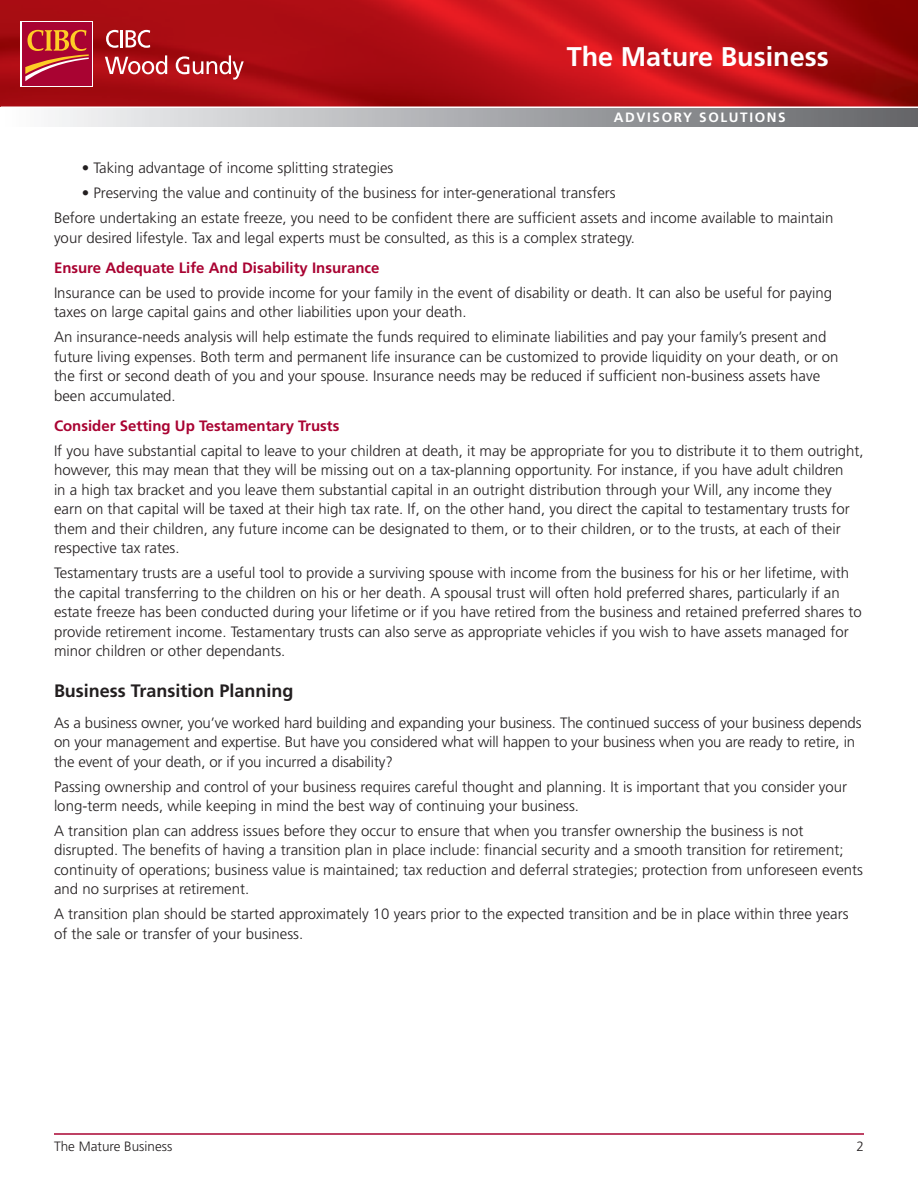
<style>
.page{position:relative;width:918px;height:1188px;background:#fff}
.page>*{position:absolute;margin:0;border:0;box-sizing:border-box;transform-origin:0 0}
.t1{font:700 27px "Frutiger LT Std";color:#fff}
.B-Heading{font:700 18px "Frutiger LT Std";color:#231f20}
.Body_Text{font:300 15px/19.5px "Frutiger LT Std";color:#231f20}
.First_body_text_afte{font:300 15px/19.5px "Frutiger LT Std";color:#231f20}
.bullet_text{font:300 15px "Frutiger LT Std";color:#231f20}
.C-Heading{font:700 15px "Frutiger LT Std";color:#a90332}
.t2{font:300 13.5px "Frutiger LT Std";color:#231f20}
.t3{font:700 13.5px "Frutiger LT Std";letter-spacing:.12em;color:#fff}
</style>
<div class="page">
<img style="left:0;top:0;width:918px;height:107px">
<div style="left:21px;top:21px;width:72px;height:66px;background:#a90332"></div>
<svg style="left:25px;top:30px;width:64px;height:51px"></svg>
<svg style="left:106px;top:30px;width:44px;height:18px"></svg>
<svg style="left:105px;top:55px;width:62px;height:19px"></svg>
<svg style="left:176px;top:55px;width:68px;height:25px"></svg>
<div style="left:1px;top:108px;width:917px;height:18px;background:linear-gradient(to right,#fbfcfd,#626367)"></div>
<hr style="left:1px;top:106px;width:917px;height:2px;background:#fff">
<hr style="left:54px;top:1133px;width:810px;height:2px;background:#a90332">
<h1 class="t1" style="left:567px;top:41px;width:264px">The Mature Business</h1>
<p class="t3" style="left:614px;top:109px;width:173px">ADVISORY SOLUTIONS</p>
<p class="bullet_text" style="left:82px;top:160px;width:313px">• Taking advantage of income splitting strategies</p>
<p class="bullet_text" style="left:82px;top:184px;width:535px">• Preserving the value and continuity of the business for inter-generational transfers</p>
<p class="Body_Text" style="left:54px;top:208px;width:781px">Before undertaking an estate freeze, you need to be confident there are sufficient assets and income available to maintain your desired lifestyle. Tax and legal experts must be consulted, as this is a complex strategy.</p>
<p class="C-Heading" style="left:54px;top:259px;width:327px">Ensure Adequate Life And Disability Insurance</p>
<p class="First_body_text_afte" style="left:54px;top:283px;width:780px">Insurance can be used to provide income for your family in the event of disability or death. It can also be useful for paying taxes on large capital gains and other liabilities upon your death.</p>
<p class="Body_Text" style="left:54px;top:327px;width:786px">An insurance-needs analysis will help estimate the funds required to eliminate liabilities and pay your family’s present and future living expenses. Both term and permanent life insurance can be customized to provide liquidity on your death, or on the first or second death of you and your spouse. Insurance needs may be reduced if sufficient non-business assets have been accumulated.</p>
<p class="C-Heading" style="left:54px;top:417px;width:287px">Consider Setting Up Testamentary Trusts</p>
<p class="First_body_text_afte" style="left:54px;top:441px;width:811px">If you have substantial capital to leave to your children at death, it may be appropriate for you to distribute it to them outright, however, this may mean that they will be missing out on a tax-planning opportunity. For instance, if you have adult children<br>in a high tax bracket and you leave them substantial capital in an outright distribution through your Will, any income they earn on that capital will be taxed at their high tax rate. If, on the other hand, you direct the capital to testamentary trusts for them and their children, any future income can be designated to them, or to their children, or to the trusts, at each of their respective tax rates.</p>
<p class="Body_Text" style="left:54px;top:564px;width:809px">Testamentary trusts are a useful tool to provide a surviving spouse with income from the business for his or her lifetime, with the capital transferring to the children on his or her death. A spousal trust will often hold preferred shares, particularly if an estate freeze has been conducted during your lifetime or if you have retired from the business and retained preferred shares to provide retirement income. Testamentary trusts can also serve as appropriate vehicles if you wish to have assets managed for minor children or other dependants.</p>
<p class="B-Heading" style="left:54px;top:681px;width:241px">Business Transition Planning</p>
<p class="First_body_text_afte" style="left:54px;top:713px;width:809px">As a business owner, you’ve worked hard building and expanding your business. The continued success of your business depends on your management and expertise. But have you considered what will happen to your business when you are ready to retire, in the event of your death, or if you incurred a disability?</p>
<p class="Body_Text" style="left:54px;top:777px;width:795px">Passing ownership and control of your business requires careful thought and planning. It is important that you consider your long-term needs, while keeping in mind the best way of continuing your business.</p>
<p class="Body_Text" style="left:54px;top:821px;width:811px">A transition plan can address issues before they occur to ensure that when you transfer ownership the business is not disrupted. The benefits of having a transition plan in place include: financial security and a smooth transition for retirement; continuity of operations; business value is maintained; tax reduction and deferral strategies; protection from unforeseen events and no surprises at retirement.</p>
<p class="Body_Text" style="left:54px;top:905px;width:796px">A transition plan should be started approximately 10 years prior to the expected transition and be in place within three years of the sale or transfer of your business.</p>
<p class="t2" style="left:54px;top:1139px;width:120px">The Mature Business</p>
<p class="t2" style="left:856px;top:1139px;width:9px">2</p>
</div>
